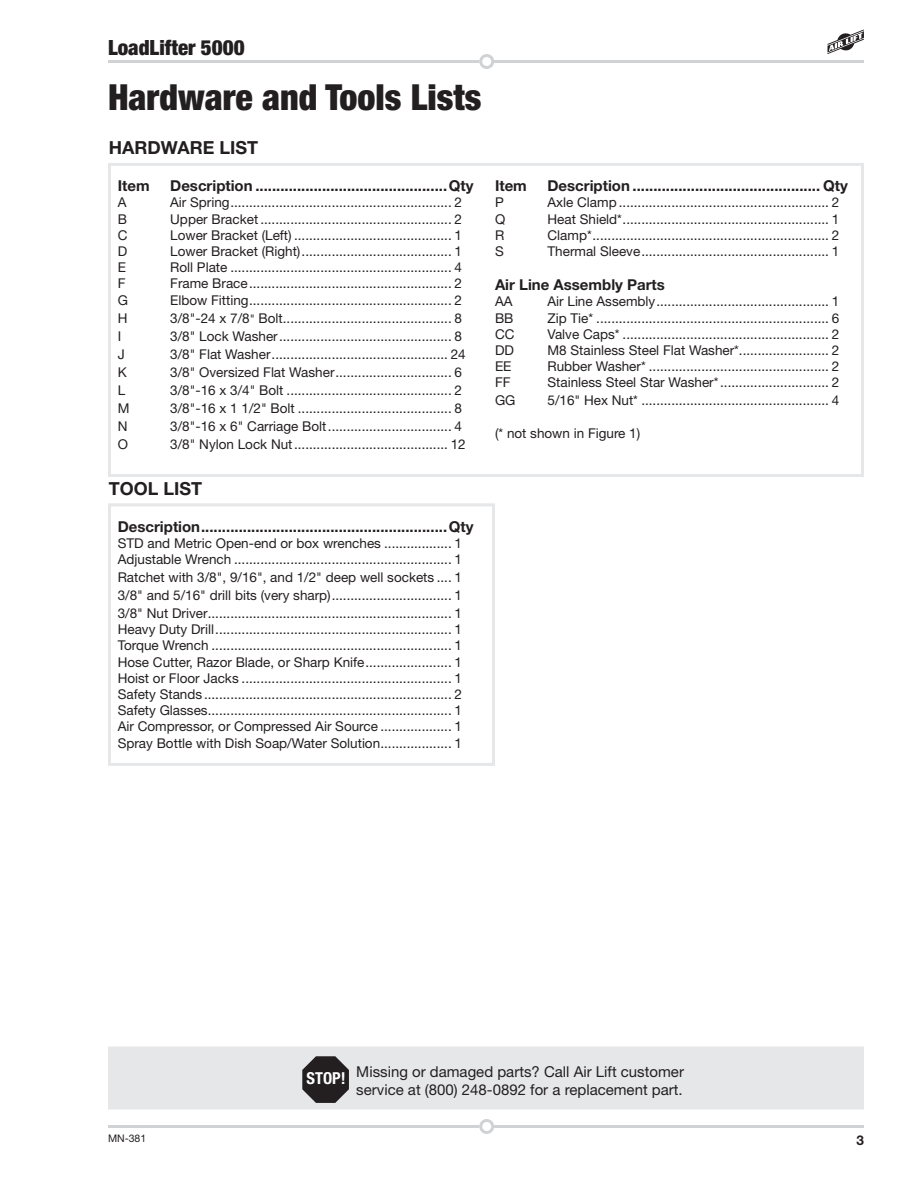
<style>
.page{position:relative;width:918px;height:1188px;background:#fff}
.page>*{position:absolute;margin:0;border:0;box-sizing:border-box;transform-origin:0 0}
.Section_Header{font:900 condensed 36px "Helvetica Neue";color:#231f20}
.t1{font:900 condensed 21px "Helvetica Neue";color:#231f20}
.t2{font:700 18px "Helvetica Neue";color:#231f20}
.t3{font:700 condensed 16.5px "Helvetica Neue";color:#fff}
.Parts_captions{font:700 15px "Helvetica Neue";color:#231f20}
.body_text{font:15px/18px "Helvetica Neue";color:#231f20}
.Parts_captions-2{font:13.5px "Helvetica Neue";color:#231f20}
.t4{font:700 13.5px "Helvetica Neue";color:#231f20}
.t5{font:10.5px "Helvetica Neue";color:#231f20}
.s1{font-size:12px}
</style>
<div class="page">
<hr style="left:493px;top:1125px;width:371px;height:3px;background:#d1d2d4">
<div style="left:479px;top:1119px;width:15px;height:15px;border:3px solid #d1d2d4;border-radius:50%"></div>
<hr style="left:108px;top:1125px;width:371px;height:3px;background:#d1d2d4">
<hr style="left:493px;top:60px;width:371px;height:3px;background:#d1d2d4">
<div style="left:479px;top:54px;width:15px;height:15px;border:3px solid #d1d2d4;border-radius:50%"></div>
<hr style="left:108px;top:60px;width:371px;height:3px;background:#d1d2d4">
<svg style="left:827px;top:29px;width:37px;height:25px"></svg>
<div style="left:108px;top:163px;width:756px;height:314px;border:3px solid #e6e7e9"></div>
<div style="left:108px;top:503px;width:387px;height:263px;border:3px solid #e6e7e9"></div>
<div style="left:108px;top:1047px;width:756px;height:63px;background:#e6e7e9;border:2px solid #e6e7e9"></div>
<svg style="left:302px;top:1056px;width:47px;height:47px"></svg>
<h2 class="t1" style="left:108px;top:35px;width:138px">LoadLifter 5000</h2>
<p class="Section_Header" style="left:108px;top:75px;width:375px">Hardware and Tools Lists</p>
<p class="t2" style="left:109px;top:137px;width:151px">HARDWARE LIST</p>
<p class="Parts_captions" style="left:118px;top:177px;width:33px">Item</p>
<p class="Parts_captions" style="left:170px;top:177px;width:88px">Description...............................................</p>
<p class="Parts_captions" style="left:449px;top:177px;width:26px">Qty</p>
<p class="Parts_captions-2" style="left:118px;top:195px;width:10px">A</p>
<p class="Parts_captions-2" style="left:170px;top:195px;width:293px">Air Spring........................................................... 2</p>
<p class="Parts_captions-2" style="left:118px;top:211px;width:11px">B</p>
<p class="Parts_captions-2" style="left:170px;top:211px;width:293px">Upper Bracket ................................................... 2</p>
<p class="Parts_captions-2" style="left:118px;top:227px;width:11px">C</p>
<p class="Parts_captions-2" style="left:170px;top:227px;width:293px">Lower Bracket (Left) .......................................... 1</p>
<p class="Parts_captions-2" style="left:118px;top:243px;width:11px">D</p>
<p class="Parts_captions-2" style="left:170px;top:243px;width:293px">Lower Bracket (Right)........................................ 1</p>
<p class="Parts_captions-2" style="left:118px;top:259px;width:10px">E</p>
<p class="Parts_captions-2" style="left:170px;top:259px;width:293px">Roll Plate ........................................................... 4</p>
<p class="Parts_captions-2" style="left:118px;top:276px;width:9px">F</p>
<p class="Parts_captions-2" style="left:170px;top:276px;width:293px">Frame Brace...................................................... 2</p>
<p class="Parts_captions-2" style="left:118px;top:292px;width:12px">G</p>
<p class="Parts_captions-2" style="left:170px;top:292px;width:293px">Elbow Fitting...................................................... 2</p>
<p class="Parts_captions-2" style="left:118px;top:310px;width:11px">H</p>
<p class="Parts_captions-2" style="left:170px;top:310px;width:293px">3/8"-24 x 7/8<span class="s1">"</span> Bolt............................................. 8</p>
<p class="Parts_captions-2" style="left:118px;top:328px;width:5px">I</p>
<p class="Parts_captions-2" style="left:170px;top:328px;width:293px">3/8" Lock Washer.............................................. 8</p>
<p class="Parts_captions-2" style="left:118px;top:346px;width:9px">J</p>
<p class="Parts_captions-2" style="left:170px;top:346px;width:297px">3/8" Flat Washer............................................... 24</p>
<p class="Parts_captions-2" style="left:118px;top:364px;width:11px">K</p>
<p class="Parts_captions-2" style="left:170px;top:364px;width:293px">3/8" Oversized Flat Washer............................... 6</p>
<p class="Parts_captions-2" style="left:118px;top:382px;width:9px">L</p>
<p class="Parts_captions-2" style="left:170px;top:382px;width:293px">3/8"-16 x 3/4" Bolt ............................................ 2</p>
<p class="Parts_captions-2" style="left:118px;top:400px;width:13px">M</p>
<p class="Parts_captions-2" style="left:170px;top:400px;width:293px">3/8"-16 x 1 1/2" Bolt ......................................... 8</p>
<p class="Parts_captions-2" style="left:118px;top:418px;width:11px">N</p>
<p class="Parts_captions-2" style="left:170px;top:418px;width:293px">3/8"-16 x 6" Carriage Bolt................................. 4</p>
<p class="Parts_captions-2" style="left:118px;top:436px;width:12px">O</p>
<p class="Parts_captions-2" style="left:170px;top:436px;width:297px">3/8" Nylon Lock Nut......................................... 12</p>
<p class="t2" style="left:109px;top:477px;width:95px">TOOL LIST</p>
<p class="Parts_captions" style="left:118px;top:517px;width:88px">Description............................................................</p>
<p class="Parts_captions" style="left:449px;top:517px;width:26px">Qty</p>
<p class="Parts_captions-2" style="left:118px;top:535px;width:346px">STD and Metric Open-end or box wrenches .................. 1</p>
<p class="Parts_captions-2" style="left:118px;top:551px;width:346px">Adjustable Wrench .......................................................... 1</p>
<p class="Parts_captions-2" style="left:118px;top:569px;width:346px">Ratchet with 3/8", 9/16", and 1/2" deep well sockets .... 1</p>
<p class="Parts_captions-2" style="left:118px;top:587px;width:346px">3/8" and 5/16" drill bits (very sharp)................................ 1</p>
<p class="Parts_captions-2" style="left:118px;top:605px;width:346px">3/8" Nut Driver................................................................. 1</p>
<p class="Parts_captions-2" style="left:118px;top:621px;width:346px">Heavy Duty Drill............................................................... 1</p>
<p class="Parts_captions-2" style="left:118px;top:638px;width:346px">Torque Wrench ................................................................ 1</p>
<p class="Parts_captions-2" style="left:118px;top:654px;width:346px">Hose Cutter, Razor Blade, or Sharp Knife....................... 1</p>
<p class="Parts_captions-2" style="left:118px;top:670px;width:346px">Hoist or Floor Jacks ........................................................ 1</p>
<p class="Parts_captions-2" style="left:118px;top:686px;width:346px">Safety Stands .................................................................. 2</p>
<p class="Parts_captions-2" style="left:118px;top:702px;width:346px">Safety Glasses................................................................. 1</p>
<p class="Parts_captions-2" style="left:118px;top:719px;width:346px">Air Compressor, or Compressed Air Source ................... 1</p>
<p class="Parts_captions-2" style="left:118px;top:735px;width:346px">Spray Bottle with Dish Soap/Water Solution................... 1</p>
<p class="Parts_captions" style="left:495px;top:177px;width:33px">Item</p>
<p class="Parts_captions" style="left:548px;top:177px;width:88px">Description..............................................</p>
<p class="Parts_captions" style="left:823px;top:177px;width:26px">Qty</p>
<p class="Parts_captions-2" style="left:495px;top:194px;width:10px">P</p>
<p class="Parts_captions-2" style="left:548px;top:194px;width:293px">Axle Clamp ........................................................ 2</p>
<p class="Parts_captions-2" style="left:495px;top:211px;width:12px">Q</p>
<p class="Parts_captions-2" style="left:548px;top:211px;width:293px">Heat Shield*....................................................... 1</p>
<p class="Parts_captions-2" style="left:495px;top:227px;width:11px">R</p>
<p class="Parts_captions-2" style="left:548px;top:227px;width:293px">Clamp*............................................................... 2</p>
<p class="Parts_captions-2" style="left:495px;top:243px;width:10px">S</p>
<p class="Parts_captions-2" style="left:548px;top:243px;width:293px">Thermal Sleeve.................................................. 1</p>
<p class="Parts_captions" style="left:495px;top:276px;width:171px">Air Line Assembly Parts</p>
<p class="Parts_captions-2" style="left:495px;top:293px;width:19px">AA</p>
<p class="Parts_captions-2" style="left:548px;top:293px;width:293px">Air Line Assembly.............................................. 1</p>
<p class="Parts_captions-2" style="left:495px;top:310px;width:20px">BB</p>
<p class="Parts_captions-2" style="left:548px;top:310px;width:293px">Zip Tie* .............................................................. 6</p>
<p class="Parts_captions-2" style="left:495px;top:326px;width:21px">CC</p>
<p class="Parts_captions-2" style="left:548px;top:326px;width:293px">Valve Caps* ....................................................... 2</p>
<p class="Parts_captions-2" style="left:495px;top:342px;width:21px">DD</p>
<p class="Parts_captions-2" style="left:548px;top:342px;width:293px">M8 Stainless Steel Flat Washer*........................ 2</p>
<p class="Parts_captions-2" style="left:495px;top:358px;width:18px">EE</p>
<p class="Parts_captions-2" style="left:548px;top:358px;width:293px">Rubber Washer* ................................................ 2</p>
<p class="Parts_captions-2" style="left:495px;top:374px;width:17px">FF</p>
<p class="Parts_captions-2" style="left:548px;top:374px;width:293px">Stainless Steel Star Washer*............................. 2</p>
<p class="Parts_captions-2" style="left:495px;top:392px;width:22px">GG</p>
<p class="Parts_captions-2" style="left:548px;top:392px;width:293px">5/16" Hex Nut* .................................................. 4</p>
<p class="Parts_captions-2" style="left:495px;top:425px;width:147px">(* not shown in Figure 1)</p>
<p class="t3" style="left:307px;top:1068px;width:41px">STOP!</p>
<p class="body_text" style="left:356px;top:1062px;width:329px">Missing or damaged parts? Call Air Lift customer service at (800) 248-0892 for a replacement part.</p>
<p class="t5" style="left:108px;top:1132px;width:40px">MN-381</p>
<p class="t4" style="left:856px;top:1131px;width:9px">3</p>
</div>
